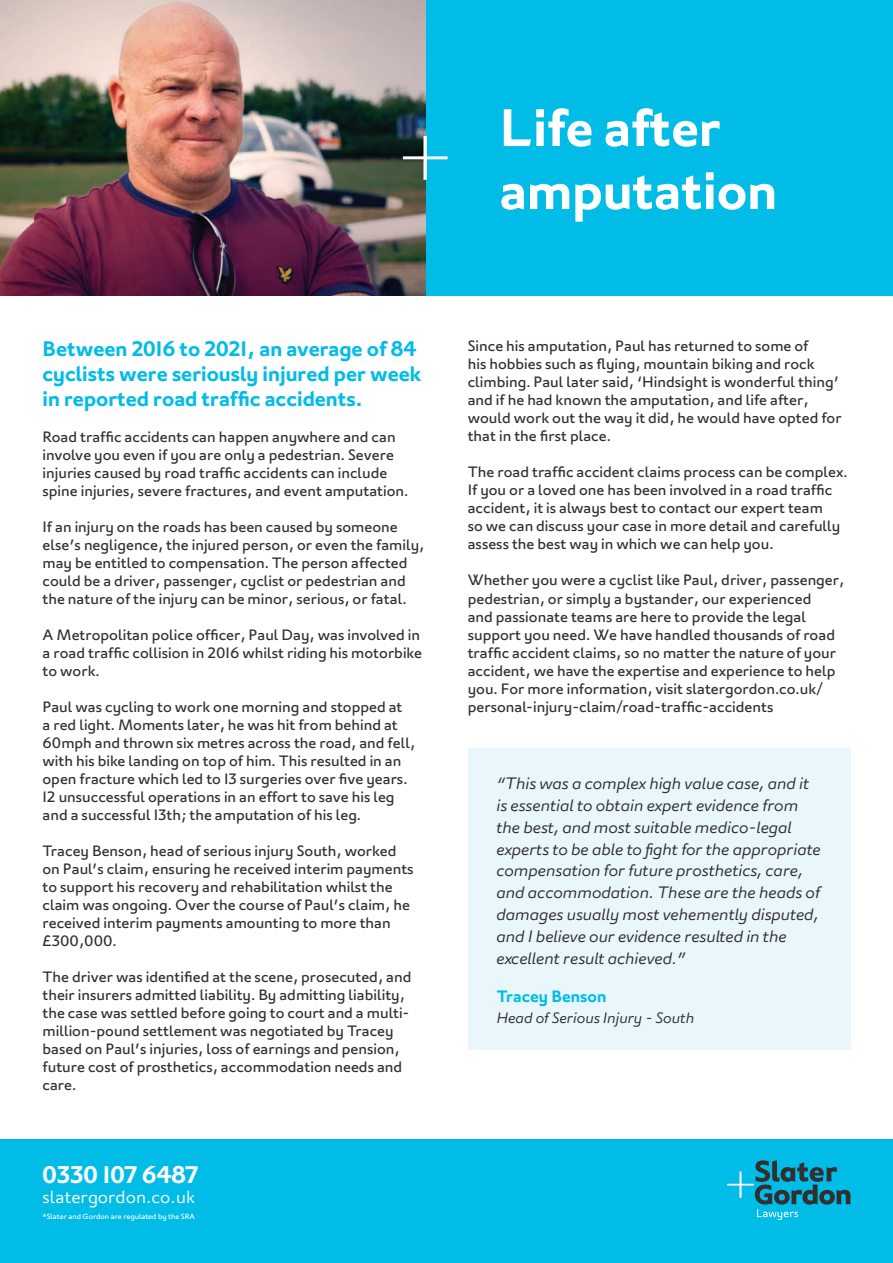
<style>
.page{position:relative;width:893px;height:1263px;background:#fff}
.page>*{position:absolute;margin:0;border:0;box-sizing:border-box;transform-origin:0 0}
.t1{font:600 52.5px/63px "London";color:#fff}
.t2{font:600 24px "London";color:#fff}
.t3{font:600 21px/25.2px "London";color:#02bce8}
.t4{font:300 17.55px "London";color:#fff}
.t5{font:italic 300 16.5px/21.9px "London";color:#312f30}
.t6{font:600 16.5px "London";color:#02bce8}
.t7{font:15px/18px "London";color:#312f30}
.t8{font:italic 300 15px "London";color:#312f30}
.t9{font:7.5px "London";color:#fff}
</style>
<div class="page">
<div style="left:468px;top:748px;width:382px;height:302px;background:#e9f7fc"></div>
<div style="left:0;top:0;width:893px;height:296px;background:#02bce8"></div>
<div style="left:0;top:1139px;width:893px;height:124px;background:#02bce8"></div>
<img style="left:0;top:0;width:425px;height:296px">
<svg style="left:403px;top:136px;width:45px;height:44px"></svg>
<svg style="left:727px;top:1160px;width:123px;height:60px"></svg>
<h1 class="t1" style="left:500px;top:96px;width:279px">Life after amputation</h1>
<h3 class="t3" style="left:43px;top:336px;width:380px">Between 2016 to 2021, an average of 84 cyclists were seriously injured per week in reported road traffic accidents.</h3>
<p class="t7" style="left:43px;top:428px;width:367px">Road traffic accidents can happen anywhere and can involve you even if you are only a pedestrian. Severe injuries caused by road traffic accidents can include spine injuries, severe fractures, and event amputation.</p>
<p class="t7" style="left:43px;top:518px;width:383px">If an injury on the roads has been caused by someone else’s negligence, the injured person, or even the family, may be entitled to compensation. The person affected could be a driver, passenger, cyclist or pedestrian and the nature of the injury can be minor, serious, or fatal.</p>
<p class="t7" style="left:43px;top:626px;width:381px">A Metropolitan police officer, Paul Day, was involved in a road traffic collision in 2016 whilst riding his motorbike to work.</p>
<p class="t7" style="left:43px;top:698px;width:374px">Paul was cycling to work one morning and stopped at<br>a red light. Moments later, he was hit from behind at 60mph and thrown six metres across the road, and fell, with his bike landing on top of him. This resulted in an open fracture which led to 13 surgeries over five years.<br>12 unsuccessful operations in an effort to save his leg and a successful 13th; the amputation of his leg.</p>
<p class="t7" style="left:43px;top:842px;width:373px">Tracey Benson, head of serious injury South, worked on Paul’s claim, ensuring he received interim payments to support his recovery and rehabilitation whilst the claim was ongoing. Over the course of Paul’s claim, he received interim payments amounting to more than £300,000.</p>
<p class="t7" style="left:43px;top:968px;width:370px">The driver was identified at the scene, prosecuted, and their insurers admitted liability. By admitting liability, the case was settled before going to court and a multi&shy;million-pound settlement was negotiated by Tracey based on Paul’s injuries, loss of earnings and pension, future cost of prosthetics, accommodation needs and care.</p>
<h2 class="t2" style="left:43px;top:1160px;width:157px">0330 107 6487</h2>
<p class="t4" style="left:43px;top:1185px;width:154px">slatergordon.co.uk</p>
<p class="t9" style="left:43px;top:1211px;width:154px">*Slater and Gordon are regulated by the SRA</p>
<p class="t7" style="left:468px;top:337px;width:375px">Since his amputation, Paul has returned to some of<br>his hobbies such as flying, mountain biking and rock climbing. Paul later said, ‘Hindsight is wonderful thing’ and if he had known the amputation, and life after, would work out the way it did, he would have opted for that in the first place.</p>
<p class="t7" style="left:468px;top:463px;width:381px">The road traffic accident claims process can be complex.<br>If you or a loved one has been involved in a road traffic accident, it is always best to contact our expert team<br>so we can discuss your case in more detail and carefully assess the best way in which we can help you.</p>
<p class="t7" style="left:468px;top:571px;width:378px">Whether you were a cyclist like Paul, driver, passenger, pedestrian, or simply a bystander, our experienced<br>and passionate teams are here to provide the legal support you need. We have handled thousands of road traffic accident claims, so no matter the nature of your accident, we have the expertise and experience to help you. For more information, visit slatergordon.co.uk/ personal-injury-claim/road-traffic-accidents</p>
<p class="t5" style="left:496px;top:772px;width:326px">“This was a complex high value case, and it is essential to obtain expert evidence from the best, and most suitable medico-legal experts to be able to fight for the appropriate compensation for future prosthetics, care, and accommodation. These are the heads of damages usually most vehemently disputed, and I believe our evidence resulted in the excellent result achieved.”</p>
<p class="t6" style="left:496px;top:986px;width:112px">Tracey Benson</p>
<p class="t8" style="left:496px;top:1008px;width:199px">Head of Serious Injury - South</p>
</div>
